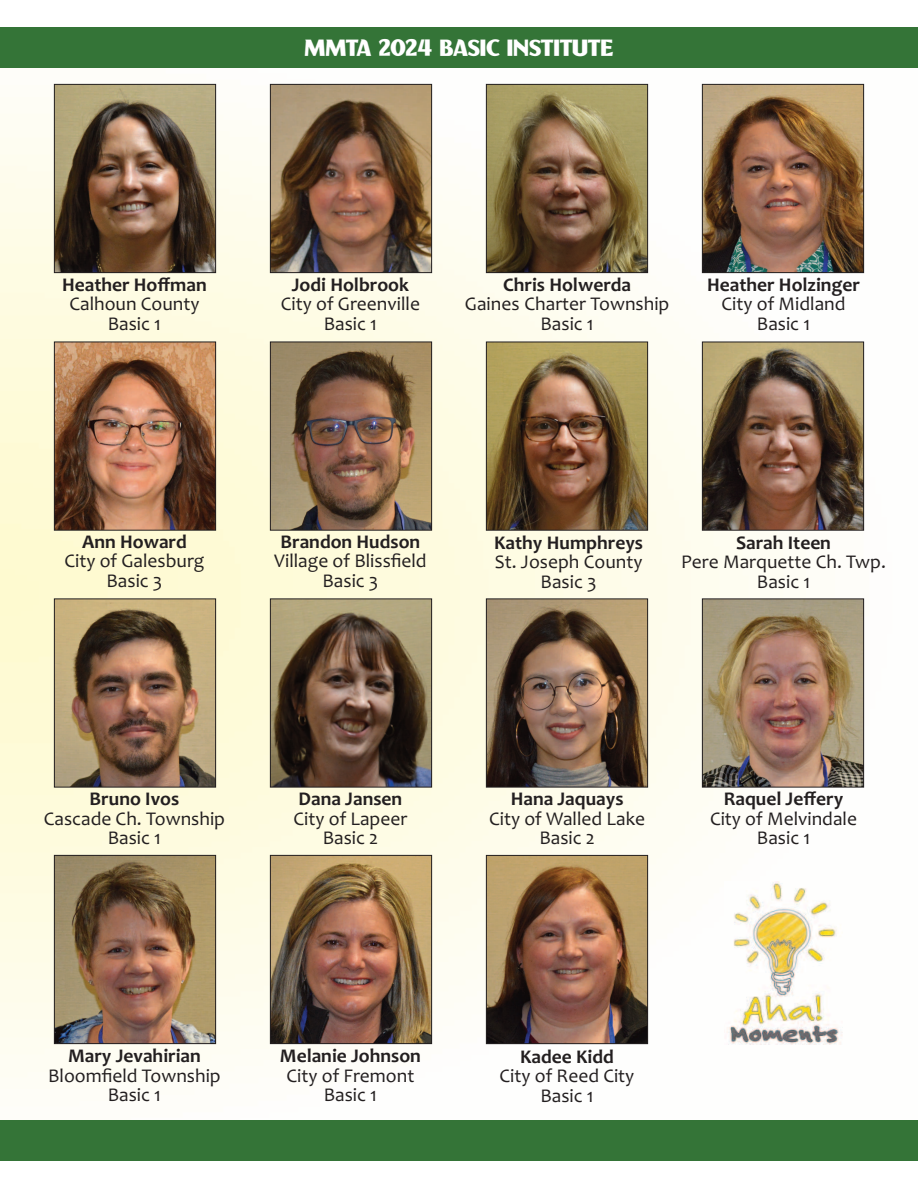
<style>
.page{position:relative;width:918px;height:1188px;background:#fff}
.page>*{position:absolute;margin:0;border:0;box-sizing:border-box;transform-origin:0 0}
.t1{font:22.5px "Milanello Free";color:#fff}
.t2{font:19.5px/19.5px "Candara";color:#231f20;text-align:center}
.t3{font:700 19.5px "Candara";color:#231f20}
</style>
<div class="page">
<img style="left:0;top:83px;width:865px;height:995px">
<img style="left:56px;top:86px;width:158px;height:185px">
<div style="left:54px;top:84px;width:162px;height:189px;border:1px solid #231f20"></div>
<img style="left:272px;top:86px;width:158px;height:185px">
<div style="left:270px;top:84px;width:162px;height:189px;border:1px solid #231f20"></div>
<img style="left:488px;top:86px;width:158px;height:185px">
<div style="left:486px;top:84px;width:162px;height:189px;border:1px solid #231f20"></div>
<img style="left:704px;top:86px;width:158px;height:185px">
<div style="left:702px;top:84px;width:162px;height:189px;border:1px solid #231f20"></div>
<img style="left:56px;top:344px;width:158px;height:185px">
<div style="left:54px;top:342px;width:162px;height:189px;border:1px solid #231f20"></div>
<img style="left:272px;top:344px;width:158px;height:185px">
<div style="left:270px;top:342px;width:162px;height:189px;border:1px solid #231f20"></div>
<img style="left:56px;top:600px;width:158px;height:186px">
<div style="left:54px;top:598px;width:162px;height:190px;border:1px solid #231f20"></div>
<img style="left:272px;top:600px;width:158px;height:186px">
<div style="left:270px;top:598px;width:162px;height:190px;border:1px solid #231f20"></div>
<img style="left:488px;top:600px;width:158px;height:186px">
<div style="left:486px;top:598px;width:162px;height:190px;border:1px solid #231f20"></div>
<img style="left:704px;top:600px;width:158px;height:186px">
<div style="left:702px;top:598px;width:162px;height:190px;border:1px solid #231f20"></div>
<img style="left:56px;top:857px;width:158px;height:185px">
<div style="left:54px;top:855px;width:162px;height:189px;border:1px solid #231f20"></div>
<img style="left:272px;top:857px;width:158px;height:185px">
<div style="left:270px;top:855px;width:162px;height:189px;border:1px solid #231f20"></div>
<img style="left:488px;top:857px;width:158px;height:185px">
<div style="left:486px;top:855px;width:162px;height:189px;border:1px solid #231f20"></div>
<img style="left:488px;top:344px;width:158px;height:185px">
<div style="left:486px;top:342px;width:162px;height:189px;border:1px solid #231f20"></div>
<img style="left:704px;top:344px;width:158px;height:185px">
<div style="left:702px;top:342px;width:162px;height:189px;border:1px solid #231f20"></div>
<div style="left:0;top:27px;width:918px;height:41px;background:#347437"></div>
<div style="left:0;top:1120px;width:918px;height:41px;background:#347437"></div>
<img style="left:724px;top:881px;width:119px;height:164px">
<p class="t1" style="left:305px;top:35px;width:310px">MMTA 2024 BASIC INSTITUTE</p>
<p class="t3" style="left:62px;top:277px;width:146px">Heather Hoffman</p>
<p class="t2" style="left:69px;top:296px;width:132px">Calhoun County<br>Basic 1</p>
<p class="t3" style="left:292px;top:277px;width:119px">Jodi Holbrook</p>
<p class="t2" style="left:281px;top:296px;width:141px">City of Greenville<br>Basic 1</p>
<p class="t3" style="left:503px;top:277px;width:130px">Chris Holwerda</p>
<p class="t2" style="left:465px;top:296px;width:206px">Gaines Charter Township<br>Basic 1</p>
<p class="t3" style="left:707px;top:277px;width:154px">Heather Holzinger</p>
<p class="t2" style="left:722px;top:296px;width:125px">City of Midland<br>Basic 1</p>
<p class="t3" style="left:82px;top:535px;width:106px">Ann Howard</p>
<p class="t2" style="left:64px;top:553px;width:142px">City of Galesburg<br>Basic 3</p>
<p class="t3" style="left:281px;top:535px;width:141px">Brandon Hudson</p>
<p class="t2" style="left:274px;top:553px;width:154px">Village of Blissfield<br>Basic 3</p>
<p class="t3" style="left:494px;top:535px;width:150px">Kathy Humphreys</p>
<p class="t2" style="left:495px;top:554px;width:149px">St. Joseph County<br>Basic 3</p>
<p class="t3" style="left:736px;top:535px;width:97px">Sarah Iteen</p>
<p class="t2" style="left:681px;top:554px;width:206px">Pere Marquette Ch. Twp.<br>Basic 1</p>
<p class="t3" style="left:90px;top:792px;width:91px">Bruno Ivos</p>
<p class="t2" style="left:44px;top:811px;width:183px">Cascade Ch. Township<br>Basic 1</p>
<p class="t3" style="left:299px;top:792px;width:105px">Dana Jansen</p>
<p class="t2" style="left:294px;top:811px;width:115px">City of Lapeer<br>Basic 2</p>
<p class="t3" style="left:511px;top:792px;width:114px">Hana Jaquays</p>
<p class="t2" style="left:489px;top:811px;width:158px">City of Walled Lake<br>Basic 2</p>
<p class="t3" style="left:724px;top:792px;width:121px">Raquel Jeffery</p>
<p class="t2" style="left:710px;top:811px;width:149px">City of Melvindale<br>Basic 1</p>
<p class="t3" style="left:68px;top:1049px;width:134px">Mary Jevahirian</p>
<p class="t2" style="left:48px;top:1068px;width:174px">Bloomfield Township<br>Basic 1</p>
<p class="t3" style="left:280px;top:1049px;width:143px">Melanie Johnson</p>
<p class="t2" style="left:287px;top:1068px;width:129px">City of Fremont<br>Basic 1</p>
<p class="t3" style="left:520px;top:1049px;width:95px">Kadee Kidd</p>
<p class="t2" style="left:500px;top:1068px;width:136px">City of Reed City<br>Basic 1</p>
</div>
